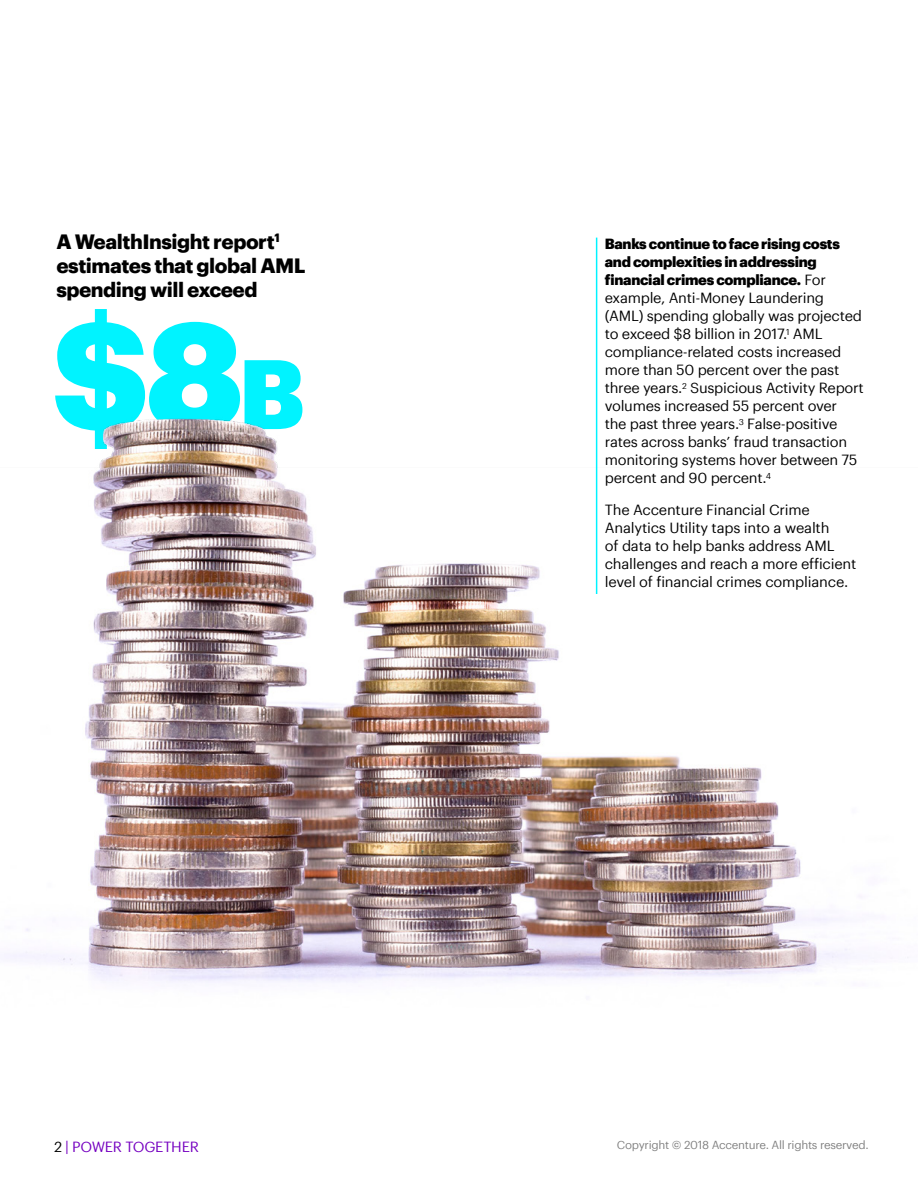
<style>
.page{position:relative;width:918px;height:1188px;background:#fff}
.page>*{position:absolute;margin:0;border:0;box-sizing:border-box;transform-origin:0 0}
.t1{font:900 147.6px "Graphik";color:#00f3ff}
.t2{font:700 20.25px/24px "Graphik";letter-spacing:-.025em;color:#000}
.t3{font:14.4px/18px "Graphik";letter-spacing:-.02em;color:#000}
.t4{font:14.4px "Graphik";letter-spacing:-.02em;color:#7500c0}
.t5{font:11.4px "Graphik";letter-spacing:-.025em;color:#808080}
.s1{font-weight:900}
.s2{font-size:96.3px}
.s3{color:#000}
</style>
<div class="page">
<img style="left:4px;top:296px;width:904px;height:687px">
<hr style="left:596px;top:238px;width:1px;height:356px;background:#00f3ff">
<h2 class="t2" style="left:56px;top:228px;width:251px">A WealthInsight report<sup>1 </sup>estimates that global AML spending will exceed</h2>
<p class="t3" style="left:605px;top:234px;width:261px"><span class="s1">Banks continue to face rising costs and complexities in addressing financial crimes compliance.</span> For example, Anti-Money Laundering (AML) spending globally was projected to exceed $8 billion in 2017.<sup>1</sup> AML compliance-related costs increased more than 50 percent over the past three years.<sup>2</sup> Suspicious Activity Report volumes increased 55 percent over<br>the past three years.<sup>3</sup> False-positive rates across banks’ fraud transaction monitoring systems hover between 75 percent and 90 percent.<sup>4</sup></p>
<p class="t3" style="left:605px;top:500px;width:253px">The Accenture Financial Crime Analytics Utility taps into a wealth<br>of data to help banks address AML challenges and reach a more efficient level of financial crimes compliance.</p>
<h1 class="t1" style="left:52px;top:261px;width:254px">$8<span class="s2">B</span></h1>
<p class="t4" style="left:54px;top:1136px;width:146px"><span class="s3">2</span> | POWER TOGETHER</p>
<p class="t5" style="left:617px;top:1137px;width:253px">Copyright © 2018 Accenture. All rights reserved.</p>
</div>
